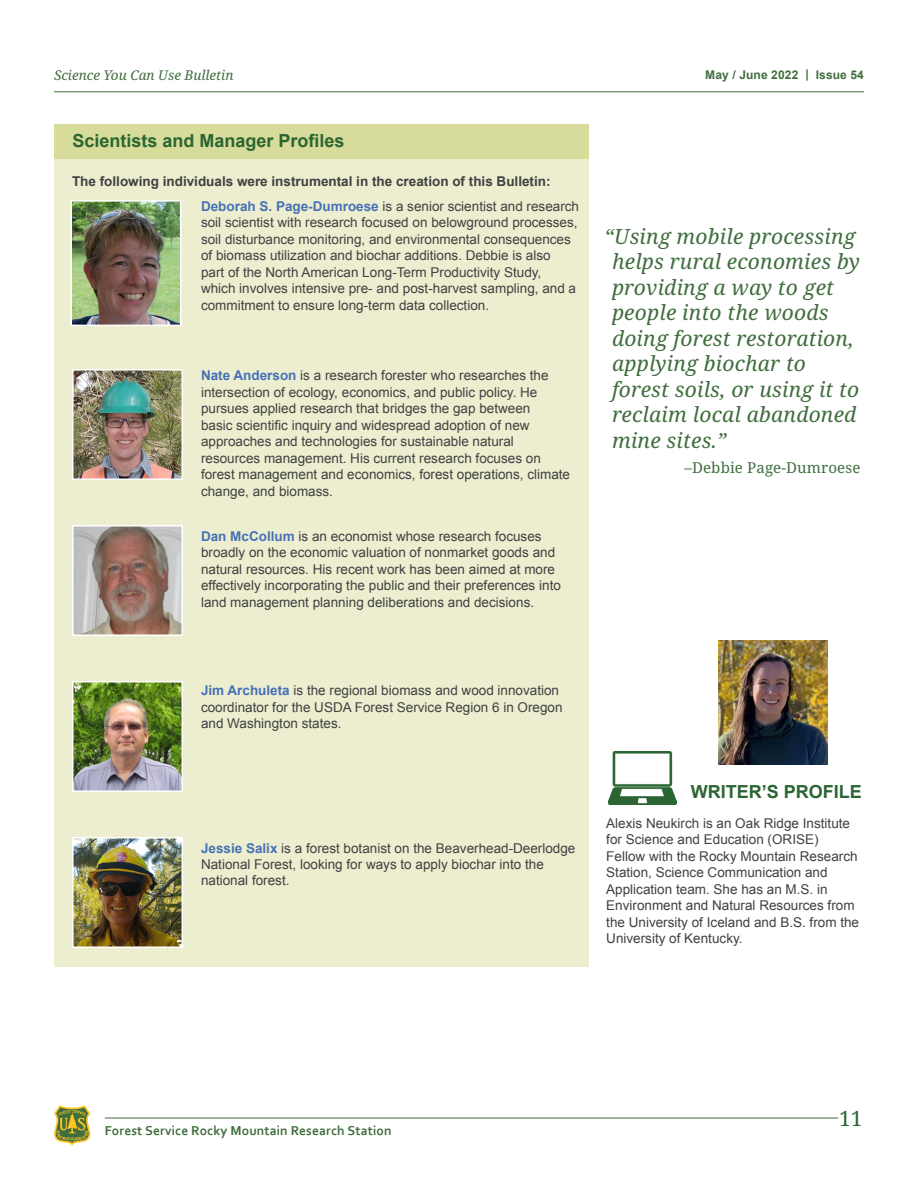
<style>
.page{position:relative;width:918px;height:1188px;background:#fff}
.page>*{position:absolute;margin:0;border:0;box-sizing:border-box;transform-origin:0 0}
.Pull_Quotes{font:italic 21px/25.5px "Noto Serif";letter-spacing:.01em;color:#406e3d}
.t1{font:21px "Noto Serif";color:#2b6532}
.Side_Bar_-_Heading{font:700 18px "Arial";color:#2b6532}
.pull_quote_attributi{font:15px "Noto Serif";letter-spacing:.01em;color:#406e3d}
.Side_Bar_-_BodyText{font:13.5px/16.5px "Arial";color:#414042}
.Side_Bar_-_BodyText-2{font:700 13.5px "Arial";color:#414042}
.t2{font:700 13.5px "Corbel";letter-spacing:.01em;color:#406e3d}
.t3{font:italic 13.5px "Noto Serif";color:#406e3d}
.t4{font:700 12px "Arial";letter-spacing:.01em;color:#406e3d}
.s1{font-weight:700;color:#4771b7}
</style>
<div class="page">
<hr style="left:54px;top:91px;width:810px;height:1px;background:#406e3d">
<hr style="left:105px;top:1118px;width:733px;height:1px;background:#406e3d">
<svg style="left:54px;top:1105px;width:36px;height:41px"></svg>
<div style="left:55px;top:157px;width:534px;height:810px;background:#eceecf"></div>
<img style="left:72px;top:369px;width:111px;height:111px">
<svg style="left:72px;top:525px;width:111px;height:111px;background:#a8948c"></svg>
<img style="left:72px;top:681px;width:111px;height:111px">
<img style="left:72px;top:837px;width:111px;height:111px">
<div style="left:55px;top:124px;width:534px;height:35px;background:#d7dc9a"></div>
<img style="left:608px;top:751px;width:69px;height:53px">
<img style="left:70px;top:200px;width:112px;height:126px">
<img style="left:718px;top:641px;width:110px;height:124px">
<p class="t3" style="left:54px;top:66px;width:181px">Science You Can Use Bulletin</p>
<p class="t4" style="left:705px;top:67px;width:160px">May / June 2022 | Issue 54</p>
<p class="Side_Bar_-_Heading" style="left:73px;top:128px;width:274px">Scientists and Manager Profiles</p>
<p class="Side_Bar_-_BodyText-2" style="left:72px;top:172px;width:480px">The following individuals were instrumental in the creation of this Bulletin:</p>
<p class="Side_Bar_-_BodyText" style="left:201px;top:198px;width:380px"><span class="s1">Deborah S. Page-Dumroese</span> is a senior scientist and research soil scientist with research focused on belowground processes, soil disturbance monitoring, and environmental consequences of biomass utilization and biochar additions. Debbie is also<br>part of the North American Long-Term Productivity Study, which involves intensive pre- and post-harvest sampling, and a commitment to ensure long-term data collection.</p>
<p class="Side_Bar_-_BodyText" style="left:201px;top:367px;width:371px"><span class="s1">Nate Anderson</span> is a research forester who researches the intersection of ecology, economics, and public policy. He pursues applied research that bridges the gap between<br>basic scientific inquiry and widespread adoption of new approaches and technologies for sustainable natural resources management. His current research focuses on forest management and economics, forest operations, climate change, and biomass.</p>
<p class="Side_Bar_-_BodyText" style="left:201px;top:528px;width:361px"><span class="s1">Dan McCollum</span> is an economist whose research focuses broadly on the economic valuation of nonmarket goods and natural resources. His recent work has been aimed at more effectively incorporating the public and their preferences into land management planning deliberations and decisions.</p>
<p class="Pull_Quotes" style="left:612px;top:224px;width:249px;text-indent:-8px">“Using mobile processing helps rural economies by providing a way to get people into the woods doing forest restoration, applying biochar to forest soils, or using it to reclaim local abandoned mine sites.”</p>
<p class="pull_quote_attributi" style="left:684px;top:458px;width:177px">–Debbie Page-Dumroese</p>
<p class="Side_Bar_-_BodyText" style="left:201px;top:682px;width:363px"><span class="s1">Jim Archuleta</span> is the regional biomass and wood innovation coordinator for the USDA Forest Service Region 6 in Oregon and Washington states.</p>
<p class="Side_Bar_-_BodyText" style="left:201px;top:840px;width:376px"><span class="s1">Jessie Salix</span> is a forest botanist on the Beaverhead-Deerlodge<br>National Forest, looking for ways to apply biochar into the national forest.</p>
<p class="Side_Bar_-_Heading" style="left:691px;top:780px;width:173px">WRITER’S PROFILE</p>
<p class="Side_Bar_-_BodyText" style="left:606px;top:815px;width:254px">Alexis Neukirch is an Oak Ridge Institute for Science and Education (ORISE)<br>Fellow with the Rocky Mountain Research Station, Science Communication and Application team. She has an M.S. in Environment and Natural Resources from the University of Iceland and B.S. from the University of Kentucky.</p>
<p class="t2" style="left:105px;top:1123px;width:288px">Forest Service Rocky Mountain Research Station</p>
<h1 class="t1" style="left:839px;top:1104px;width:25px">11</h1>
</div>
